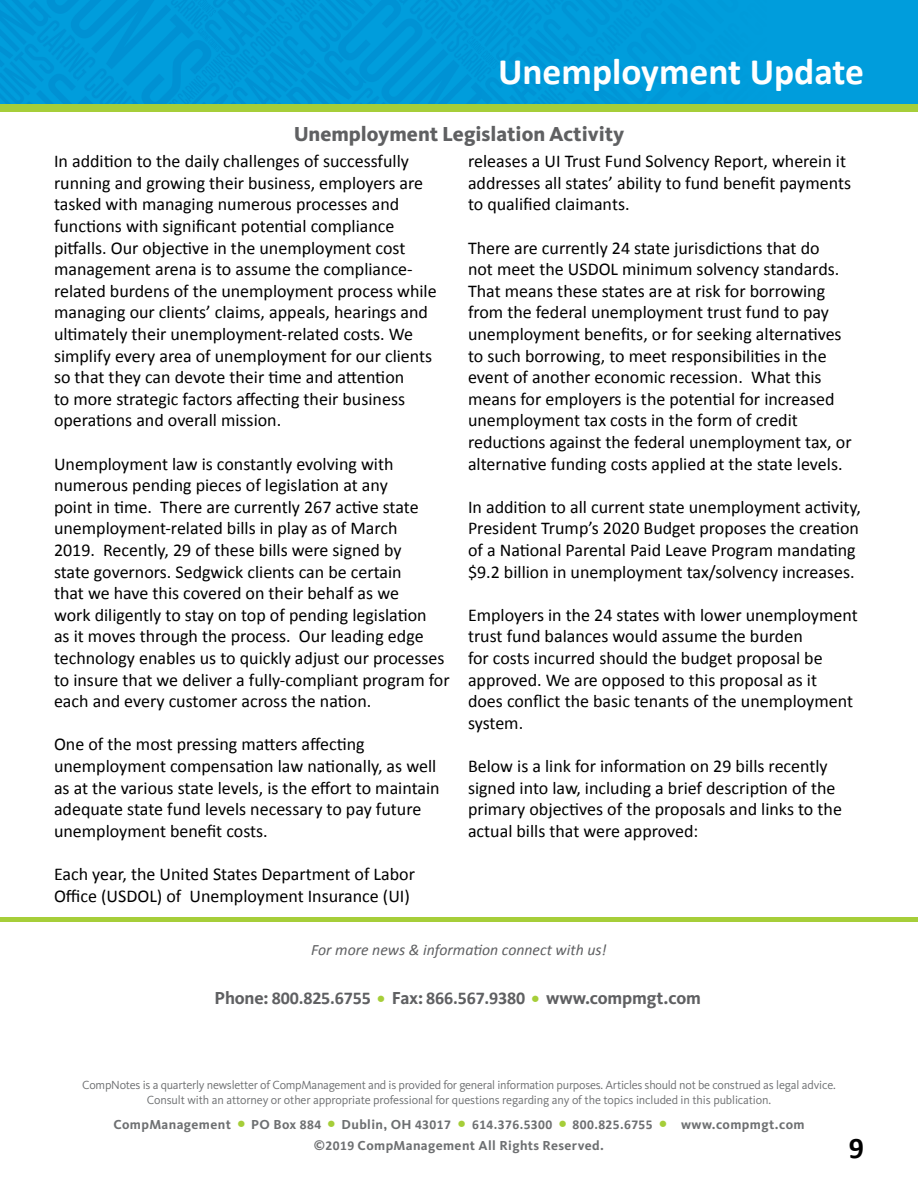
<style>
.page{position:relative;width:918px;height:1188px;background:#fff}
.page>*{position:absolute;margin:0;border:0;box-sizing:border-box;transform-origin:0 0}
.t1{font:700 37.5px "Calibri";color:#fff}
.t2{font:700 30px "Calibri";color:#000}
.t3{font:800 21px "Kievit OT";color:#5f6062}
.t4{font:18px/21.6px "Calibri";color:#000}
.t5{font:700 18px "Kievit OT";letter-spacing:-.01em;color:#5f6062}
.t6{font:italic 15.75px "Calibri";color:#5f6062}
.t7{font:700 13.5px/21px "Kievit OT";letter-spacing:.03em;color:#6e7072;text-align:center}
.t8{font:12.15px/14.7px "Kievit OT";letter-spacing:-.02em;color:#6e7072;text-align:center}
.s1{font-family:"Calibri"}
.s2{color:#a6ce39}
.s3{font-size:18px;color:#a6ce39}
</style>
<div class="page">
<img style="left:0;top:0;width:918px;height:105px">
<div style="left:0;top:105px;width:918px;height:7px;background:#a6ce39"></div>
<div style="left:0;top:917px;width:918px;height:5px;background:#a6ce39"></div>
<h1 class="t1" style="left:498px;top:48px;width:367px">Unemployment Update</h1>
<p class="t3" style="left:294px;top:122px;width:332px">Unemployment Legislation Activity</p>
<p class="t4" style="left:54px;top:151px;width:384px">In addition to the daily challenges of successfully running and growing their business, employers are tasked with managing numerous processes and functions with significant potential compliance pitfalls. Our objective in the unemployment cost management arena is to assume the compliance&shy;related burdens of the unemployment process while managing our clients’ claims, appeals, hearings and ultimately their unemployment-related costs. We simplify every area of unemployment for our clients so that they can devote their time and attention<br>to more strategic factors affecting their business operations and overall mission.</p>
<p class="t4" style="left:54px;top:453px;width:397px">Unemployment law is constantly evolving with numerous pending pieces of legislation at any<br>point in time. There are currently 267 active state unemployment-related bills in play as of March<br>2019. Recently, 29 of these bills were signed by<br>state governors. Sedgwick clients can be certain<br>that we have this covered on their behalf as we<br>work diligently to stay on top of pending legislation<br>as it moves through the process. Our leading edge technology enables us to quickly adjust our processes to insure that we deliver a fully-compliant program for each and every customer across the nation.</p>
<p class="t4" style="left:54px;top:734px;width:387px">One of the most pressing matters affecting unemployment compensation law nationally, as well as at the various state levels, is the effort to maintain adequate state fund levels necessary to pay future unemployment benefit costs.</p>
<p class="t4" style="left:54px;top:863px;width:363px">Each year, the United States Department of Labor<br>Office (USDOL) of Unemployment Insurance (UI)</p>
<p class="t4" style="left:468px;top:151px;width:385px">releases a UI Trust Fund Solvency Report, wherein it addresses all states’ ability to fund benefit payments to qualified claimants.</p>
<p class="t4" style="left:468px;top:237px;width:385px">There are currently 24 state jurisdictions that do<br>not meet the USDOL minimum solvency standards.<br>That means these states are at risk for borrowing from the federal unemployment trust fund to pay unemployment benefits, or for seeking alternatives to such borrowing, to meet responsibilities in the event of another economic recession. What this means for employers is the potential for increased unemployment tax costs in the form of credit reductions against the federal unemployment tax, or alternative funding costs applied at the state levels.</p>
<p class="t4" style="left:468px;top:496px;width:394px">In addition to all current state unemployment activity, President Trump’s 2020 Budget proposes the creation of a National Parental Paid Leave Program mandating $9.2 billion in unemployment tax/solvency increases.</p>
<p class="t4" style="left:468px;top:604px;width:391px">Employers in the 24 states with lower unemployment trust fund balances would assume the burden<br>for costs incurred should the budget proposal be approved. We are opposed to this proposal as it<br>does conflict the basic tenants of the unemployment system.</p>
<p class="t4" style="left:468px;top:755px;width:375px">Below is a link for information on 29 bills recently signed into law, including a brief description of the primary objectives of the proposals and links to the actual bills that were approved:</p>
<p class="t6" style="left:311px;top:940px;width:297px">For more news &amp; information connect with us!</p>
<p class="t5" style="left:215px;top:987px;width:488px">Phone: <span class="s1">800.825.6755</span> <span class="s2">•</span> Fax: <span class="s1">866.567.9380</span> <span class="s2">•</span> www.compmgt.com</p>
<p class="t8" style="left:82px;top:1078px;width:755px">CompNotes is a quarterly newsletter of CompManagement and is provided for general information purposes. Articles should not be construed as legal advice.<br>Consult with an attorney or other appropriate professional for questions regarding any of the topics included in this publication.</p>
<p class="t7" style="left:113px;top:1115px;width:693px">CompManagement <span class="s3">•</span> PO Box <span class="s1">884</span> <span class="s3">•</span> Dublin, OH <span class="s1">43017</span> <span class="s3">•</span> <span class="s1">614.376.5300</span> <span class="s3">•</span> <span class="s1">800.825.6755</span> <span class="s3">•</span> www.compmgt.com ©<span class="s1">2019</span> CompManagement All Rights Reserved.</p>
<h2 class="t2" style="left:849px;top:1128px;width:17px">9</h2>
</div>
